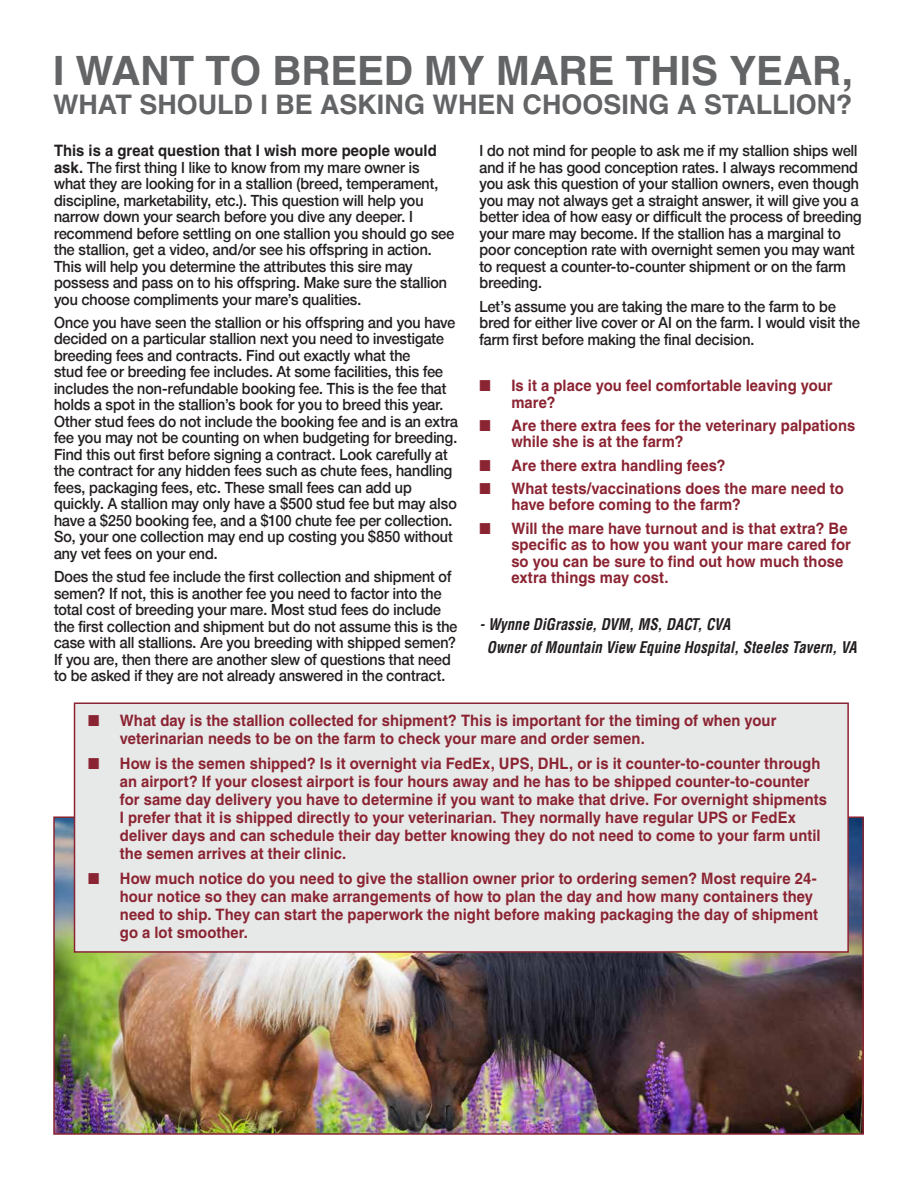
<style>
.page{position:relative;width:918px;height:1188px;background:#fff}
.page>*{position:absolute;margin:0;border:0;box-sizing:border-box;transform-origin:0 0}
.t1{font:700 40.5px "Helvetica LT Std";letter-spacing:-.005em;color:#636466}
.t2{font:700 27px "Helvetica LT Std";color:#636466}
.t3{font:500 15.75px/16.5px "Helvetica";letter-spacing:.01em;color:#231f20;scale:.94 1}
.t4{font:700 15.75px/18px "Helvetica LT Std";letter-spacing:.005em;color:#8b2432;scale:.94 1}
.t5{font:italic 700 condensed 15.75px/23.2px "Helvetica LT Std";color:#231f20;scale:.94 1}
.t6{font:700 15.75px "Helvetica LT Std";letter-spacing:.005em;color:#231f20;scale:.94 1}
.s1{font-family:"Helvetica LT Std";font-weight:700}
</style>
<div class="page">
<img style="left:56px;top:819px;width:805px;height:313px">
<div style="left:74px;top:702px;width:775px;height:251px;background:#e7e8e8;border:2px solid #8b2432"></div>
<h1 class="t1" style="left:53px;top:46px;width:801px">I WANT TO BREED MY MARE THIS YEAR,</h1>
<h2 class="t2" style="left:53px;top:88px;width:801px">WHAT SHOULD I BE ASKING WHEN CHOOSING A STALLION?</h2>
<p class="t6" style="left:54px;top:141px;width:409px">This is a great question that I wish more people would</p>
<p class="t3" style="left:54px;top:159px;width:427px"><span class="s1">ask.</span> The first thing I like to know from my mare owner is what they are looking for in a stallion (breed, temperament, discipline, marketability, etc.). This question will help you narrow down your search before you dive any deeper. I recommend before settling on one stallion you should go see the stallion, get a video, and/or see his offspring in action.<br>This will help you determine the attributes this sire may possess and pass on to his offspring. Make sure the stallion you choose compliments your mare’s qualities.</p>
<p class="t3" style="left:54px;top:314px;width:431px">Once you have seen the stallion or his offspring and you have decided on a particular stallion next you need to investigate breeding fees and contracts. Find out exactly what the<br>stud fee or breeding fee includes. At some facilities, this fee includes the non-refundable booking fee. This is the fee that holds a spot in the stallion’s book for you to breed this year.<br>Other stud fees do not include the booking fee and is an extra fee you may not be counting on when budgeting for breeding.<br>Find this out first before signing a contract. Look carefully at the contract for any hidden fees such as chute fees, handling fees, packaging fees, etc. These small fees can add up quickly. A stallion may only have a $500 stud fee but may also have a $250 booking fee, and a $100 chute fee per collection.<br>So, your one collection may end up costing you $850 without any vet fees on your end.</p>
<p class="t3" style="left:54px;top:568px;width:431px">Does the stud fee include the first collection and shipment of semen? If not, this is another fee you need to factor into the total cost of breeding your mare. Most stud fees do include the first collection and shipment but do not assume this is the case with all stallions. Are you breeding with shipped semen?<br>If you are, then there are another slew of questions that need to be asked if they are not already answered in the contract.</p>
<p class="t3" style="left:480px;top:142px;width:408px">I do not mind for people to ask me if my stallion ships well and if he has good conception rates. I always recommend you ask this question of your stallion owners, even though you may not always get a straight answer, it will give you a better idea of how easy or difficult the process of breeding your mare may become. If the stallion has a marginal to poor conception rate with overnight semen you may want to request a counter-to-counter shipment or on the farm breeding.</p>
<p class="t3" style="left:480px;top:298px;width:406px">Let’s assume you are taking the mare to the farm to be bred for either live cover or AI on the farm. I would visit the farm first before making the final decision.</p>
<p class="t4" style="left:511px;top:377px;width:343px;line-height:16.5px;text-indent:-32px">■ Is it a place you feel comfortable leaving your mare?</p>
<p class="t4" style="left:511px;top:417px;width:367px;line-height:16.5px;text-indent:-32px">■ Are there extra fees for the veterinary palpations while she is at the farm?</p>
<p class="t4" style="left:480px;top:456px;width:263px">■ Are there extra handling fees?</p>
<p class="t4" style="left:511px;top:480px;width:355px;line-height:16.5px;text-indent:-32px">■ What tests/vaccinations does the mare need to have before coming to the farm?</p>
<p class="t4" style="left:511px;top:520px;width:363px;line-height:16.5px;text-indent:-32px">■ Will the mare have turnout and is that extra? Be specific as to how you want your mare cared for so you can be sure to find out how much those extra things may cost.</p>
<p class="t5" style="left:487px;top:613px;width:395px;text-indent:-7px">- Wynne DiGrassie, DVM, MS, DACT, CVA<br>Owner of Mountain View Equine Hospital, Steeles Tavern, VA</p>
<p class="t4" style="left:120px;top:711px;width:700px;text-indent:-32px">■ What day is the stallion collected for shipment? This is important for the timing of when your veterinarian needs to be on the farm to check your mare and order semen.</p>
<p class="t4" style="left:120px;top:754px;width:754px;text-indent:-32px">■ How is the semen shipped? Is it overnight via FedEx, UPS, DHL, or is it counter-to-counter through an airport? If your closest airport is four hours away and he has to be shipped counter-to-counter for same day delivery you have to determine if you want to make that drive. For overnight shipments I prefer that it is shipped directly to your veterinarian. They normally have regular UPS or FedEx deliver days and can schedule their day better knowing they do not need to come to your farm until the semen arrives at their clinic.</p>
<p class="t4" style="left:120px;top:869px;width:744px;text-indent:-32px">■ How much notice do you need to give the stallion owner prior to ordering semen? Most require 24- hour notice so they can make arrangements of how to plan the day and how many containers they need to ship. They can start the paperwork the night before making packaging the day of shipment go a lot smoother.</p>
</div>
